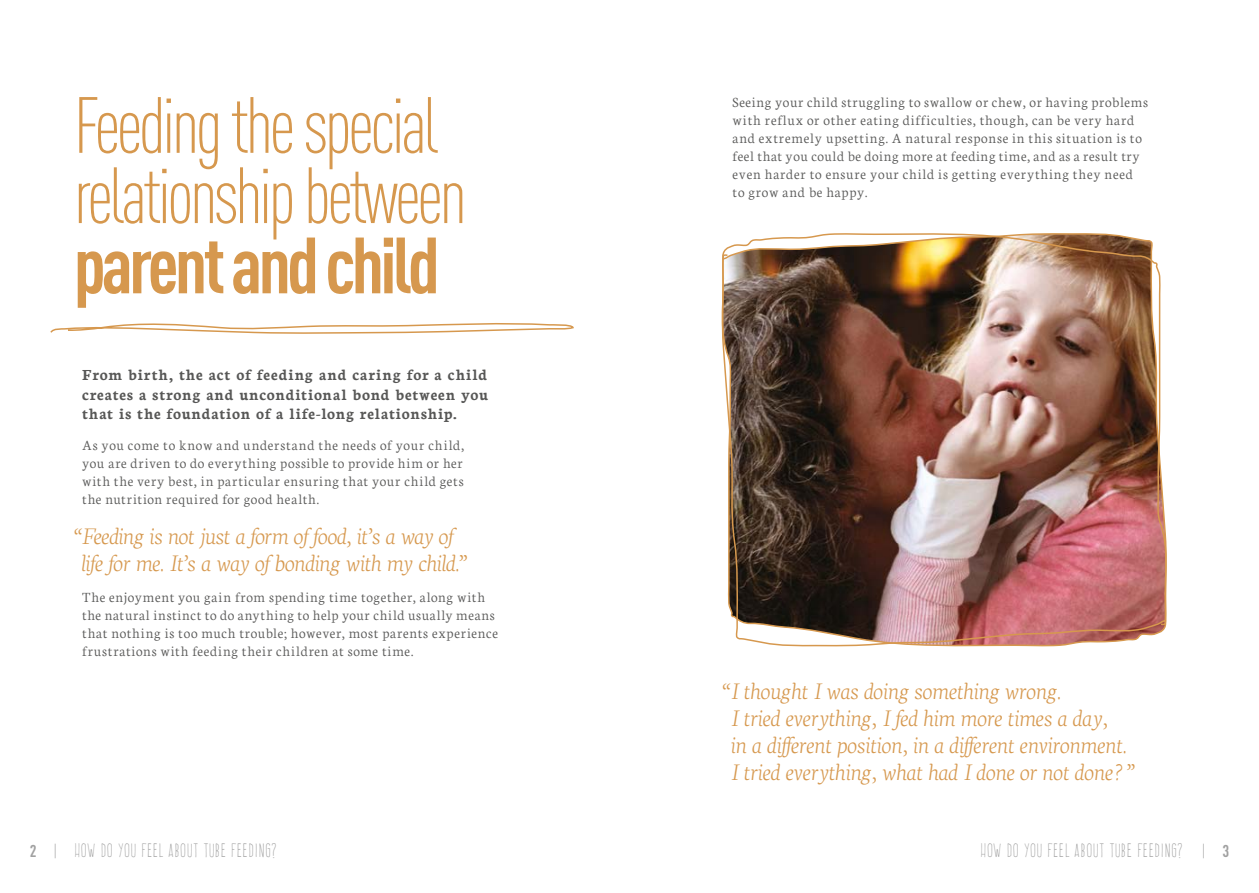
<style>
.page{position:relative;width:1259px;height:893px;background:#fff}
.page>*{position:absolute;margin:0;border:0;box-sizing:border-box;transform-origin:0 0}
.t1{font:300 78.3px/70.2px "DIN Cond";letter-spacing:-.05em;color:#d6984e}
.t2{font:700 78.3px "DIN Cond";letter-spacing:-.05em;color:#d6984e}
.t3{font:italic 200 25.5px/27px "Neuton";letter-spacing:.025em;color:#d6984e}
.t4{font:16.95px "Frente H1";letter-spacing:.05em;color:#a1a1a1}
.t5{font:700 16.5px/19.5px "Neuton";letter-spacing:.045em;color:#575756;text-align:justify}
.t6{font:300 15px/18px "Neuton";letter-spacing:.05em;color:#575756}
.s1{font-family:"DIN Cond";font-weight:700}
.s2{font-family:"DIN Cond";font-weight:300}
</style>
<div class="page">
<svg style="left:50px;top:323px;width:524px;height:11px"></svg>
<img style="left:721px;top:233px;width:446px;height:414px">
<h1 class="t1" style="left:74px;top:90px;width:395px">Feeding the special relationship between</h1>
<h1 class="t2" style="left:74px;top:218px;width:368px">parent and child</h1>
<p class="t5" style="left:82px;top:365px;width:407px">From birth, the act of feeding and caring for a child creates a strong and unconditional bond between you that is the foundation of a life-long relationship.</p>
<p class="t6" style="left:82px;top:436px;width:384px;text-align:justify">As you come to know and understand the needs of your child, you are driven to do everything possible to provide him or her with the very best, in particular ensuring that your child gets the nutrition required for good health.</p>
<h2 class="t3" style="left:82px;top:522px;width:388px;text-indent:-8px">“Feeding is not just a form of food, it’s a way of life for me. It’s a way of bonding with my child.”</h2>
<p class="t6" style="left:82px;top:588px;width:417px">The enjoyment you gain from spending time together, along with the natural instinct to do anything to help your child usually means that nothing is too much trouble; however, most parents experience frustrations with feeding their children at some time.</p>
<p class="t6" style="left:732px;top:93px;width:417px">Seeing your child struggling to swallow or chew, or having problems with reflux or other eating difficulties, though, can be very hard and extremely upsetting. A natural response in this situation is to feel that you could be doing more at feeding time, and as a result try even harder to ensure your child is getting everything they need to grow and be happy.</p>
<h2 class="t3" style="left:731px;top:677px;width:406px;text-indent:-9px">“I thought I was doing something wrong.<br>I tried everything, I fed him more times a day,<br>in a different position, in a different environment.<br>I tried everything, what had I done or not done? ”</h2>
<p class="t4" style="left:30px;top:841px;width:248px"><span class="s1">2</span> <span class="s2">|</span> HOW DO YOU FEEL ABOUT TUBE FEEDING?</p>
<p class="t4" style="left:980px;top:841px;width:250px">HOW DO YOU FEEL ABOUT TUBE FEEDING? <span class="s2">|</span> <span class="s1">3</span></p>
</div>
